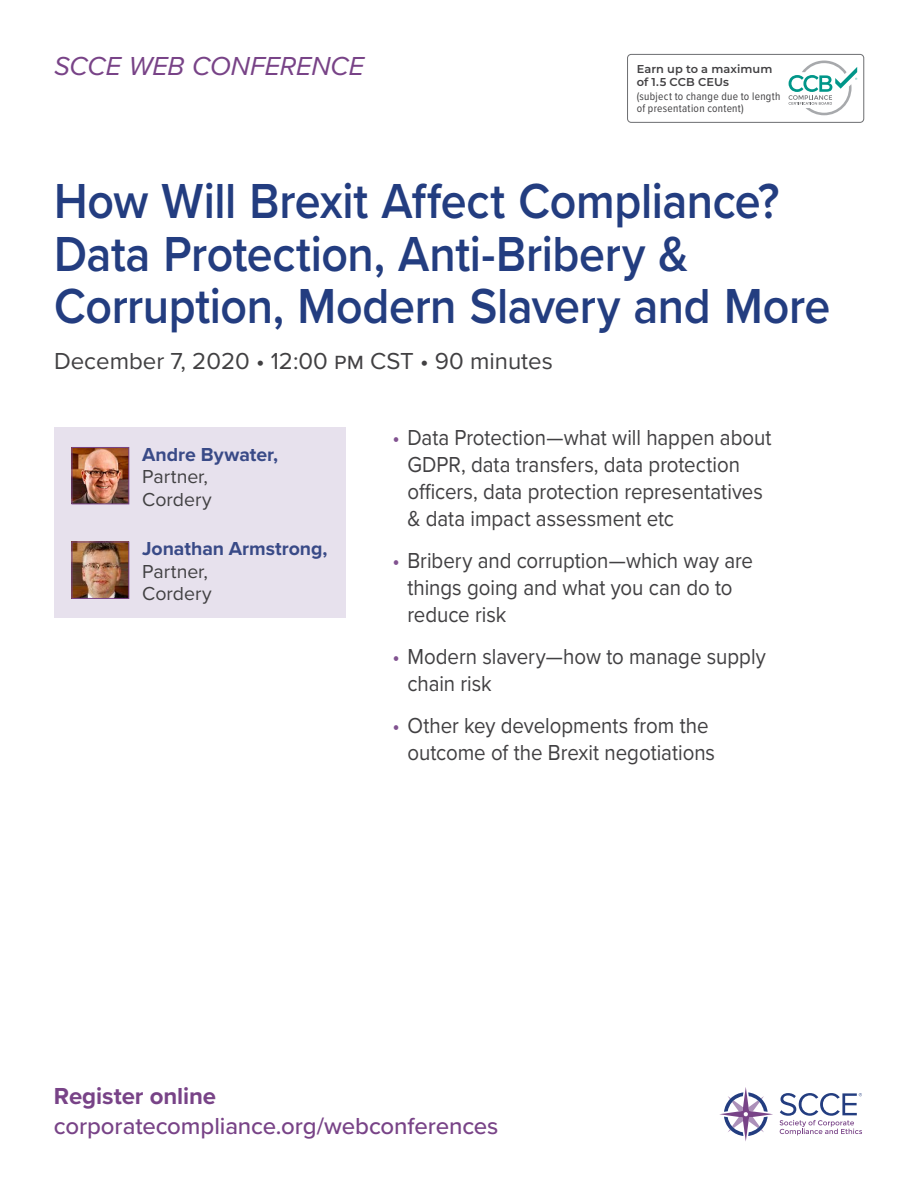
<style>
.page{position:relative;width:918px;height:1188px;background:#fff}
.page>*{position:absolute;margin:0;border:0;box-sizing:border-box;transform-origin:0 0}
.t1{font:600 51px/52.5px "Proxima Nova";letter-spacing:-.01em;color:#233d80;scale:.91 1}
.t2{font:italic 27px "Proxima Nova";letter-spacing:-.005em;color:#784387}
.t3{font:500 24px "Proxima Nova";letter-spacing:-.005em;color:#784387}
.t4{font:24px "Proxima Nova";color:#414042}
.t5{font:700 24px "Proxima Nova";letter-spacing:-.005em;color:#784387}
.t6{font:22.5px/27px "Proxima Nova";color:#414042;scale:.91 1}
.t7{font:700 19.5px "Proxima Nova";letter-spacing:-.005em;color:#394a87}
.t8{font:19.5px/22.5px "Proxima Nova";color:#414042}
.t9{font:11.4px/12.1px "Proxima Nova Cond";letter-spacing:.025em;color:#414042}
.t10{font:600 11.4px/13px "Montserrat";letter-spacing:.005em;color:#414042}
.s1{color:#815290}
</style>
<div class="page">
<div style="left:54px;top:428px;width:291px;height:190px;background:#e7e1ed"></div>
<img style="left:74px;top:449px;width:53px;height:53px">
<div style="left:72px;top:447px;width:57px;height:57px;border:1px solid #784387"></div>
<img style="left:74px;top:544px;width:53px;height:53px">
<div style="left:72px;top:542px;width:57px;height:57px;border:1px solid #784387"></div>
<svg style="left:719px;top:1087px;width:54px;height:54px"></svg>
<svg style="left:780px;top:1093px;width:82px;height:42px"></svg>
<div style="left:627px;top:54px;width:237px;height:69px;border:1px solid #6d6e71;border-radius:4px"></div>
<svg style="left:789px;top:61px;width:68px;height:54px"></svg>
<p class="t2" style="left:54px;top:46px;width:312px">SCCE WEB CONFERENCE</p>
<p class="t10" style="left:637px;top:62px;width:137px">Earn up to a maximum of 1.5 CCB CEUs</p>
<p class="t9" style="left:637px;top:90px;width:145px">(subject to change due to length of presentation content)</p>
<h1 class="t1" style="left:54px;top:174px;width:855px">How Will Brexit Affect Compliance?<br>Data Protection, Anti-Bribery &amp;<br>Corruption, Modern Slavery and More</h1>
<p class="t4" style="left:54px;top:343px;width:500px">December 7, 2020 • 12:00 pm CST • 90 minutes</p>
<p class="t7" style="left:142px;top:440px;width:137px">Andre Bywater,</p>
<p class="t8" style="left:142px;top:465px;width:71px">Partner,<br>Cordery</p>
<p class="t7" style="left:142px;top:534px;width:187px">Jonathan Armstrong,</p>
<p class="t8" style="left:142px;top:559px;width:71px">Partner,<br>Cordery</p>
<p class="t6" style="left:407px;top:423px;width:402px;text-indent:-15px"><span class="s1">•</span> Data Protection—what will happen about GDPR, data transfers, data protection officers, data protection representatives &amp; data impact assessment etc</p>
<p class="t6" style="left:407px;top:546px;width:381px;text-indent:-15px"><span class="s1">•</span> Bribery and corruption—which way are things going and what you can do to reduce risk</p>
<p class="t6" style="left:407px;top:642px;width:395px;text-indent:-15px"><span class="s1">•</span> Modern slavery—how to manage supply chain risk</p>
<p class="t6" style="left:392px;top:711px;width:356px;text-align:right"><span class="s1">•</span> Other key developments from the outcome of the Brexit negotiations</p>
<p class="t5" style="left:54px;top:1078px;width:164px">Register online</p>
<p class="t3" style="left:54px;top:1108px;width:446px">corporatecompliance.org/webconferences</p>
</div>
